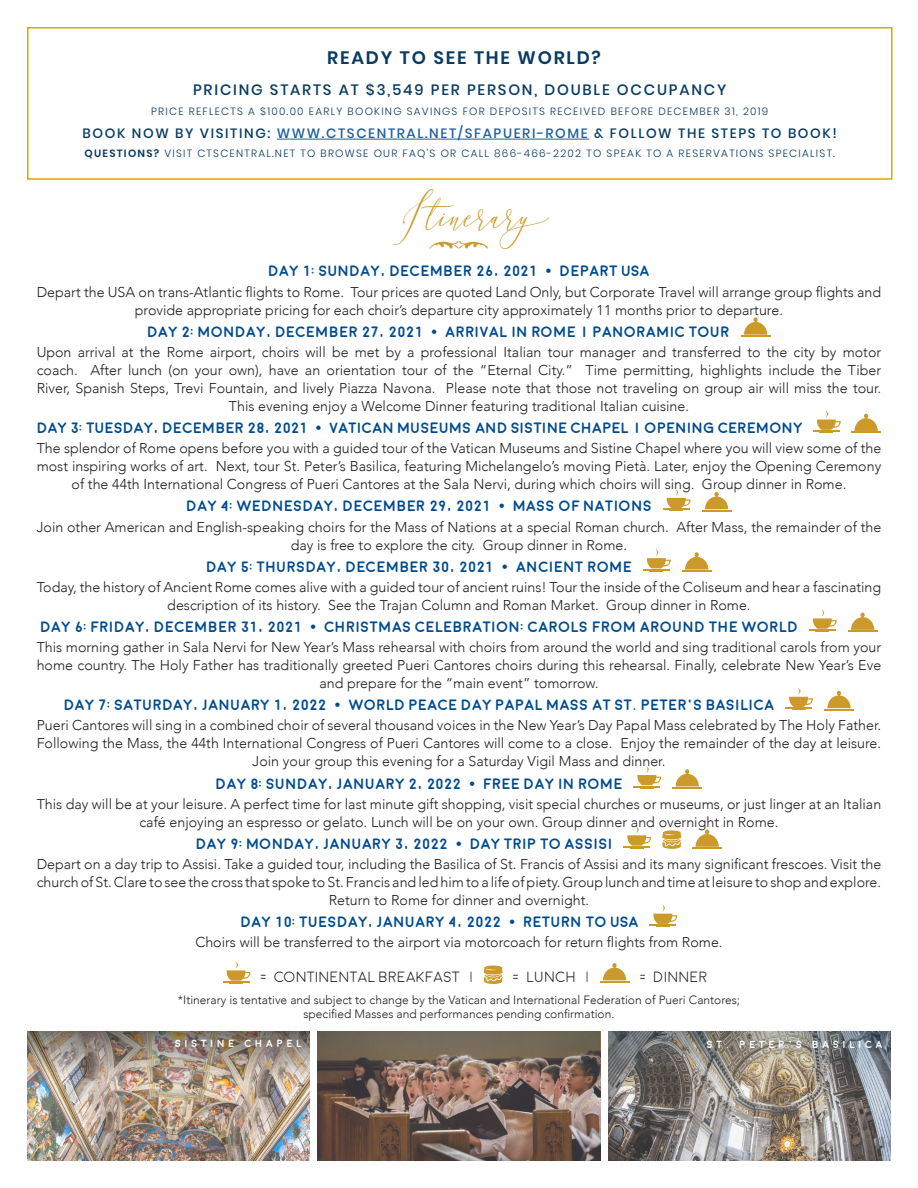
<style>
.page{position:relative;width:918px;height:1188px;background:#fff}
.page>*{position:absolute;margin:0;border:0;box-sizing:border-box;transform-origin:0 0}
.t1{font:38.4px "Aurellia Script";letter-spacing:.01em;color:#cb9a2b}
.t2{font:600 18px "Poppins";letter-spacing:.1em;color:#0a3b61}
.t3{font:700 15px "Moon";color:#004b8e}
.t4{font:500 15px "Poppins";letter-spacing:.12em;color:#0a3b61}
.t5{font:300 14.85px "Moon";color:#241f21}
.t6{font:300 14.25px/18px "Avenir";color:#241f21;text-align:center}
.t7{font:500 13.5px "Poppins";letter-spacing:.12em;color:#0a3b61}
.t8{font:300 12px/14.4px "Avenir";color:#241f21;text-align:center}
.t9{font:300 10.5px "Poppins";letter-spacing:.12em;color:#0a3b61}
.t10{font:700 10.35px "Moon";letter-spacing:.36em;color:#fff}
.s1{color:#215e9e}
.s2{font-weight:600}
</style>
<div class="page">
<svg style="left:744px;top:317px;width:23px;height:18px"></svg>
<hr style="left:741px;top:335px;width:29px;height:2px;background:#cb9a2b">
<hr style="left:813px;top:430px;width:26px;height:2px;background:#cb9a2b">
<svg style="left:817px;top:410px;width:24px;height:23px"></svg>
<svg style="left:855px;top:414px;width:23px;height:17px"></svg>
<hr style="left:851px;top:432px;width:30px;height:1px;background:#cb9a2b">
<svg style="left:663px;top:488px;width:28px;height:23px"></svg>
<svg style="left:702px;top:492px;width:29px;height:19px"></svg>
<svg style="left:643px;top:549px;width:28px;height:23px"></svg>
<svg style="left:685px;top:552px;width:23px;height:18px"></svg>
<hr style="left:682px;top:570px;width:30px;height:2px;background:#cb9a2b">
<hr style="left:809px;top:629px;width:26px;height:2px;background:#cb9a2b">
<svg style="left:813px;top:609px;width:24px;height:23px"></svg>
<svg style="left:848px;top:613px;width:29px;height:19px"></svg>
<svg style="left:786px;top:687px;width:27px;height:23px"></svg>
<svg style="left:827px;top:691px;width:24px;height:17px"></svg>
<hr style="left:824px;top:709px;width:30px;height:1px;background:#cb9a2b">
<svg style="left:634px;top:765px;width:27px;height:24px"></svg>
<svg style="left:676px;top:769px;width:23px;height:17px"></svg>
<hr style="left:672px;top:787px;width:30px;height:2px;background:#cb9a2b">
<hr style="left:624px;top:846px;width:26px;height:2px;background:#cb9a2b">
<svg style="left:627px;top:826px;width:24px;height:23px"></svg>
<svg style="left:662px;top:830px;width:19px;height:19px"></svg>
<svg style="left:696px;top:830px;width:23px;height:17px"></svg>
<hr style="left:692px;top:847px;width:30px;height:2px;background:#cb9a2b">
<hr style="left:650px;top:924px;width:26px;height:2px;background:#cb9a2b">
<svg style="left:653px;top:904px;width:24px;height:23px"></svg>
<hr style="left:223px;top:981px;width:26px;height:2px;background:#cb9a2b">
<svg style="left:227px;top:961px;width:24px;height:23px"></svg>
<svg style="left:484px;top:965px;width:19px;height:19px"></svg>
<svg style="left:600px;top:963px;width:29px;height:19px"></svg>
<img style="left:318px;top:1140px;width:282px;height:21px">
<svg style="left:318px;top:1031px;width:282px;height:109px;background:#7b665b"></svg>
<img style="left:608px;top:1140px;width:283px;height:21px">
<img style="left:608px;top:1031px;width:283px;height:109px">
<img style="left:27px;top:1124px;width:282px;height:37px">
<img style="left:27px;top:1031px;width:282px;height:93px">
<div style="left:27px;top:27px;width:866px;height:153px;border:2px solid #dca510"></div>
<hr style="left:277px;top:139px;width:312px;height:1px;background:#215e9e">
<p class="t2" style="left:327px;top:47px;width:275px">READY TO SEE THE WORLD?</p>
<p class="t4" style="left:193px;top:81px;width:535px">PRICING STARTS AT $3,549 PER PERSON, DOUBLE OCCUPANCY</p>
<p class="t9" style="left:151px;top:105px;width:619px">PRICE REFLECTS A $100.00 EARLY BOOKING SAVINGS FOR DEPOSITS RECEIVED BEFORE DECEMBER 31, 2019</p>
<p class="t7" style="left:83px;top:126px;width:756px">BOOK NOW BY VISITING: <span class="s1">WWW.CTSCENTRAL.NET/SFAPUERI-ROME</span> &amp; FOLLOW THE STEPS TO BOOK!</p>
<p class="t9" style="left:85px;top:148px;width:752px"><span class="s2">QUESTIONS?</span> VISIT CTSCENTRAL.NET TO BROWSE OUR FAQ’S OR CALL 866-466-2202 TO SPEAK TO A RESERVATIONS SPECIALIST.</p>
<h1 class="t1" style="left:393px;top:189px;width:180px">Itinerary</h1>
<p class="t3" style="left:268px;top:264px;width:383px">DAY 1: SUNDAY, DECEMBER 26, 2021 • DEPART USA</p>
<p class="t6" style="left:37px;top:283px;width:846px">Depart the USA on trans-Atlantic flights to Rome. Tour prices are quoted Land Only, but Corporate Travel will arrange group flights and provide appropriate pricing for each choir’s departure city approximately 11 months prior to departure.</p>
<p class="t3" style="left:148px;top:324px;width:584px">DAY 2: MONDAY, DECEMBER 27, 2021 • ARRIVAL IN ROME | PANORAMIC TOUR</p>
<p class="t6" style="left:37px;top:343px;width:846px">Upon arrival at the Rome airport, choirs will be met by a professional Italian tour manager and transferred to the city by motor coach. After lunch (on your own), have an orientation tour of the “Eternal City.” Time permitting, highlights include the Tiber River, Spanish Steps, Trevi Fountain, and lively Piazza Navona. Please note that those not traveling on group air will miss the tour.<br>This evening enjoy a Welcome Dinner featuring traditional Italian cuisine.</p>
<p class="t3" style="left:37px;top:421px;width:767px">DAY 3: TUESDAY, DECEMBER 28, 2021 • VATICAN MUSEUMS AND SISTINE CHAPEL | OPENING CEREMONY</p>
<p class="t6" style="left:37px;top:439px;width:846px">The splendor of Rome opens before you with a guided tour of the Vatican Museums and Sistine Chapel where you will view some of the most inspiring works of art. Next, tour St. Peter’s Basilica, featuring Michelangelo’s moving Pietà. Later, enjoy the Opening Ceremony of the 44th International Congress of Pueri Cantores at the Sala Nervi, during which choirs will sing. Group dinner in Rome.</p>
<p class="t3" style="left:187px;top:499px;width:467px">DAY 4: WEDNESDAY, DECEMBER 29, 2021 • MASS OF NATIONS</p>
<p class="t6" style="left:37px;top:518px;width:846px">Join other American and English-speaking choirs for the Mass of Nations at a special Roman church. After Mass, the remainder of the day is free to explore the city. Group dinner in Rome.</p>
<p class="t3" style="left:206px;top:559px;width:427px">DAY 5: THURSDAY, DECEMBER 30, 2021 • ANCIENT ROME</p>
<p class="t6" style="left:37px;top:578px;width:846px">Today, the history of Ancient Rome comes alive with a guided tour of ancient ruins! Tour the inside of the Coliseum and hear a fascinating description of its history. See the Trajan Column and Roman Market. Group dinner in Rome.</p>
<p class="t3" style="left:41px;top:619px;width:759px">DAY 6: FRIDAY, DECEMBER 31, 2021 • CHRISTMAS CELEBRATION: CAROLS FROM AROUND THE WORLD</p>
<p class="t6" style="left:37px;top:638px;width:846px">This morning gather in Sala Nervi for New Year’s Mass rehearsal with choirs from around the world and sing traditional carols from your home country. The Holy Father has traditionally greeted Pueri Cantores choirs during this rehearsal. Finally, celebrate New Year’s Eve and prepare for the “main event” tomorrow.</p>
<p class="t3" style="left:64px;top:698px;width:712px">DAY 7: SATURDAY, JANUARY 1, 2022 • WORLD PEACE DAY PAPAL MASS AT ST. PETER’S BASILICA</p>
<p class="t6" style="left:37px;top:717px;width:846px">Pueri Cantores will sing in a combined choir of several thousand voices in the New Year’s Day Papal Mass celebrated by The Holy Father.<br>Following the Mass, the 44th International Congress of Pueri Cantores will come to a close. Enjoy the remainder of the day at leisure.<br>Join your group this evening for a Saturday Vigil Mass and dinner.</p>
<p class="t3" style="left:216px;top:776px;width:408px">DAY 8: SUNDAY, JANUARY 2, 2022 • FREE DAY IN ROME</p>
<p class="t6" style="left:37px;top:795px;width:846px">This day will be at your leisure. A perfect time for last minute gift shopping, visit special churches or museums, or just linger at an Italian café enjoying an espresso or gelato. Lunch will be on your own. Group dinner and overnight in Rome.</p>
<p class="t3" style="left:196px;top:836px;width:418px">DAY 9: MONDAY, JANUARY 3, 2022 • DAY TRIP TO ASSISI</p>
<p class="t6" style="left:37px;top:855px;width:846px">Depart on a day trip to Assisi. Take a guided tour, including the Basilica of St. Francis of Assisi and its many significant frescoes. Visit the church of St. Clare to see the cross that spoke to St. Francis and led him to a life of piety. Group lunch and time at leisure to shop and explore.<br>Return to Rome for dinner and overnight.</p>
<p class="t3" style="left:241px;top:915px;width:400px">DAY 10: TUESDAY, JANUARY 4, 2022 • RETURN TO USA</p>
<p class="t6" style="left:195px;top:933px;width:529px">Choirs will be transferred to the airport via motorcoach for return flights from Rome.</p>
<p class="t5" style="left:260px;top:970px;width:214px">= CONTINENTAL BREAKFAST |</p>
<p class="t5" style="left:513px;top:970px;width:77px">= LUNCH |</p>
<p class="t5" style="left:640px;top:970px;width:69px">= DINNER</p>
<p class="t8" style="left:178px;top:993px;width:564px">*Itinerary is tentative and subject to change by the Vatican and International Federation of Pueri Cantores; specified Masses and performances pending confirmation.</p>
<p class="t10" style="left:175px;top:1038px;width:128px">SISTINE CHAPEL</p>
<p class="t10" style="left:707px;top:1039px;width:177px">ST. PETER’S BASILICA</p>
</div>
